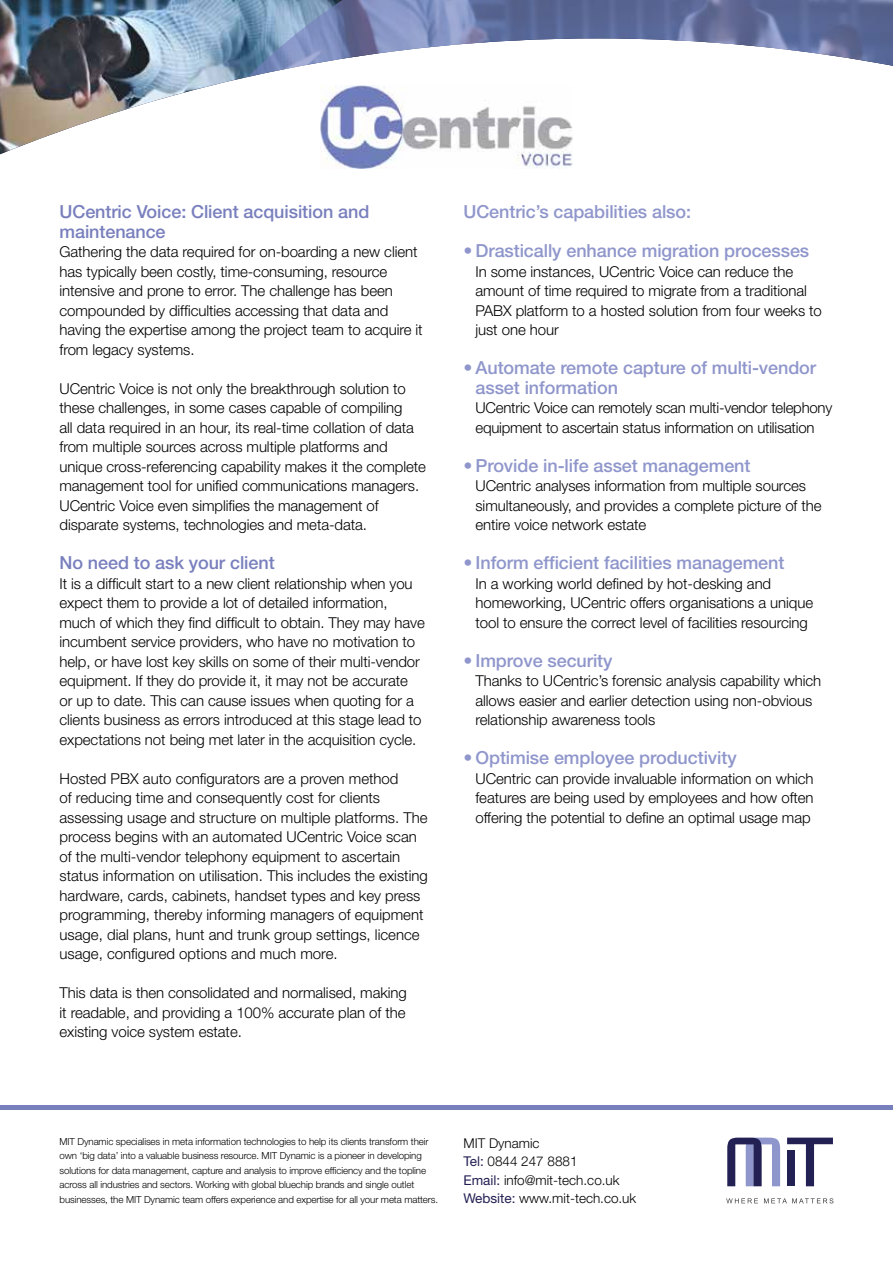
<style>
.page{position:relative;width:893px;height:1263px;background:#fff}
.page>*{position:absolute;margin:0;border:0;box-sizing:border-box;transform-origin:0 0}
.t1{font:500 18px/19.5px "Helvetica Neue";letter-spacing:-.005em;color:#8f96cb}
.t2{font:500 18px/19.5px "Helvetica Neue";letter-spacing:-.005em;color:#787fbd}
.t3{font:300 15px/19.5px "Helvetica Neue";letter-spacing:-.005em;color:#000}
.t4{font:300 13.5px/18.6px "Helvetica Neue";color:#000}
.t5{font:300 9.75px/14.5px "Helvetica Neue";letter-spacing:-.01em;color:#000}
.s1{font-weight:400;color:#232054}
</style>
<div class="page">
<img style="left:0;top:0;width:248px;height:154px">
<hr style="left:0;top:1106px;width:893px;height:4px;background:#787fbd">
<svg style="left:248px;top:0;width:645px;height:77px"></svg>
<img style="left:320px;top:85px;width:253px;height:83px">
<svg style="left:726px;top:1198px;width:32px;height:5px"></svg>
<svg style="left:764px;top:1198px;width:69px;height:5px"></svg>
<svg style="left:787px;top:1137px;width:46px;height:49px"></svg>
<svg style="left:727px;top:1137px;width:53px;height:49px"></svg>
<p class="t2" style="left:60px;top:202px;width:311px">UCentric Voice: Client acquisition and maintenance</p>
<p class="t3" style="left:60px;top:242px;width:365px">Gathering the data required for on-boarding a new client has typically been costly, time-consuming, resource intensive and prone to error. The challenge has been compounded by difficulties accessing that data and having the expertise among the project team to acquire it from legacy systems.</p>
<p class="t3" style="left:60px;top:378px;width:368px">UCentric Voice is not only the breakthrough solution to these challenges, in some cases capable of compiling<br>all data required in an hour, its real-time collation of data from multiple sources across multiple platforms and unique cross-referencing capability makes it the complete management tool for unified communications managers.<br>UCentric Voice even simplifies the management of disparate systems, technologies and meta-data.</p>
<p class="t2" style="left:60px;top:553px;width:217px">No need to ask your client</p>
<p class="t3" style="left:60px;top:573px;width:367px">It is a difficult start to a new client relationship when you expect them to provide a lot of detailed information, much of which they find difficult to obtain. They may have incumbent service providers, who have no motivation to help, or have lost key skills on some of their multi-vendor equipment. If they do provide it, it may not be accurate<br>or up to date. This can cause issues when quoting for a clients business as errors introduced at this stage lead to expectations not being met later in the acquisition cycle.</p>
<p class="t3" style="left:60px;top:768px;width:370px">Hosted PBX auto configurators are a proven method<br>of reducing time and consequently cost for clients assessing usage and structure on multiple platforms. The process begins with an automated UCentric Voice scan of the multi-vendor telephony equipment to ascertain status information on utilisation. This includes the existing hardware, cards, cabinets, handset types and key press programming, thereby informing managers of equipment usage, dial plans, hunt and trunk group settings, licence usage, configured options and much more.</p>
<p class="t3" style="left:60px;top:983px;width:349px;text-align:justify">This data is then consolidated and normalised, making it readable, and providing a 100% accurate plan of the existing voice system estate.</p>
<p class="t1" style="left:463px;top:202px;width:229px">UCentric’s capabilities also:</p>
<p class="t1" style="left:463px;top:241px;width:347px">• Drastically enhance migration processes</p>
<p class="t3" style="left:475px;top:261px;width:348px">In some instances, UCentric Voice can reduce the amount of time required to migrate from a traditional PABX platform to a hosted solution from four weeks to just one hour</p>
<p class="t1" style="left:475px;top:358px;width:342px;text-indent:-12px">• Automate remote capture of multi-vendor asset information</p>
<p class="t3" style="left:475px;top:398px;width:358px">UCentric Voice can remotely scan multi-vendor telephony equipment to ascertain status information on utilisation</p>
<p class="t1" style="left:463px;top:455px;width:289px">• Provide in-life asset management</p>
<p class="t3" style="left:475px;top:476px;width:348px">UCentric analyses information from multiple sources simultaneously, and provides a complete picture of the entire voice network estate</p>
<p class="t1" style="left:463px;top:553px;width:322px">• Inform efficient facilities management</p>
<p class="t3" style="left:475px;top:573px;width:339px">In a working world defined by hot-desking and homeworking, UCentric offers organisations a unique tool to ensure the correct level of facilities resourcing</p>
<p class="t1" style="left:463px;top:650px;width:151px">• Improve security</p>
<p class="t3" style="left:475px;top:671px;width:347px">Thanks to UCentric’s forensic analysis capability which allows easier and earlier detection using non-obvious relationship awareness tools</p>
<p class="t1" style="left:463px;top:748px;width:275px">• Optimise employee productivity</p>
<p class="t3" style="left:475px;top:768px;width:340px;text-align:justify">UCentric can provide invaluable information on which features are being used by employees and how often offering the potential to define an optimal usage map</p>
<p class="t5" style="left:60px;top:1134px;width:380px">MIT Dynamic specialises in meta information technologies to help its clients transform their own ‘big data’ into a valuable business resource. MIT Dynamic is a pioneer in developing solutions for data management, capture and analysis to improve efficiency and the topline across all industries and sectors. Working with global bluechip brands and single outlet businesses, the MIT Dynamic team offers experience and expertise for all your meta matters.</p>
<p class="t4" style="left:463px;top:1133px;width:174px">MIT Dynamic<br><span class="s1">Tel:</span> 0844 247 8881<br><span class="s1">Email:</span> info@mit-tech.co.uk<br><span class="s1">Website:</span> www.mit-tech.co.uk</p>
</div>
